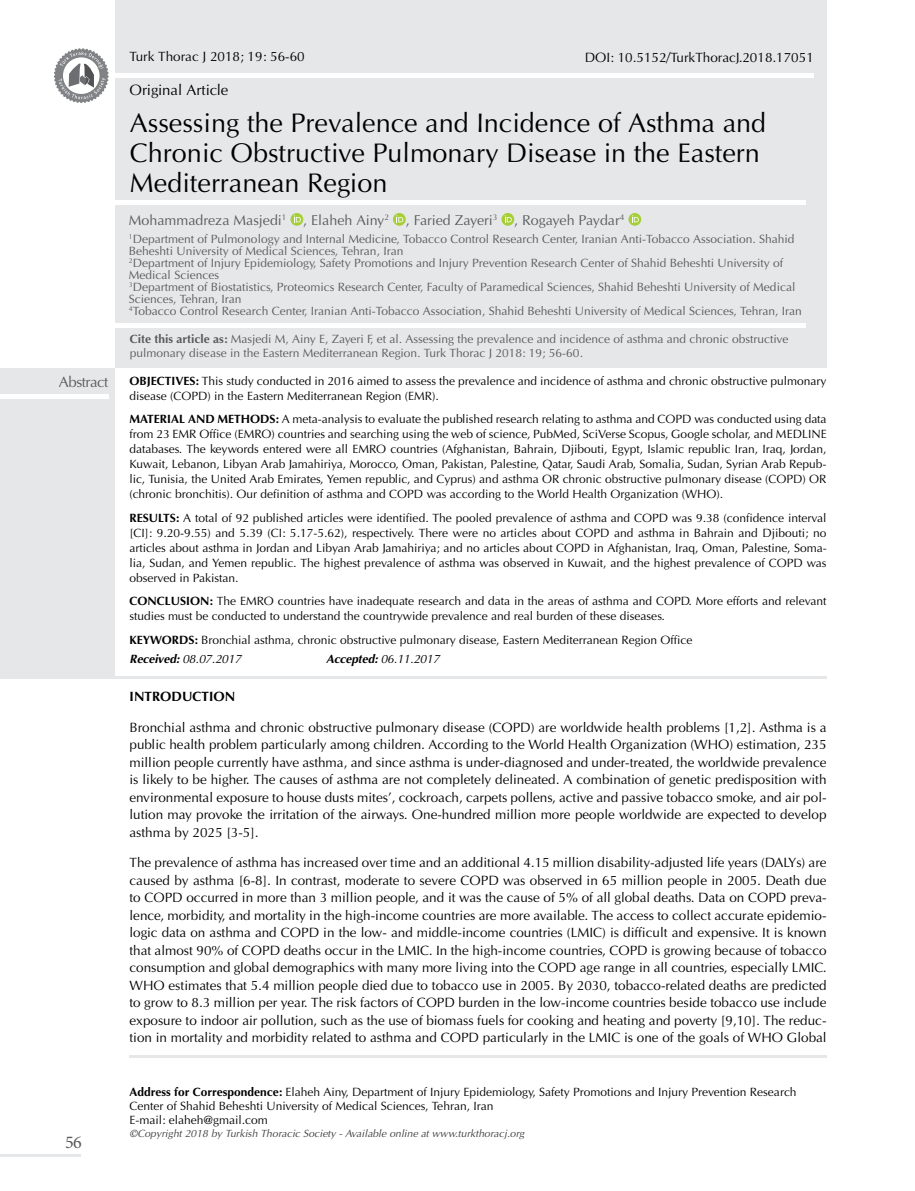
<style>
.page{position:relative;width:915px;height:1191px;background:#fff}
.page>*{position:absolute;margin:0;border:0;box-sizing:border-box;transform-origin:0 0}
.t1{font:27px/30px "Optima Normal Tr";color:#000}
.t2{font:18px "Minion Pro";color:#58595b}
.t3{font:15px "Optima Normal Tr";color:#000}
.t4{font:15px "Optima Normal Tr";letter-spacing:-.03em;color:#58595b}
.t5{font:14.25px "Optima Normal Tr";color:#58595b}
.t6{font:13.5px/17.5px "Optima Normal Tr";color:#000;text-align:justify}
.t7{font:13.5px "Optima Bold Tr";color:#000}
.t8{font:12px/15px "Optima Normal Tr";color:#000}
.t9{font:12px/12px "Optima Normal Tr";color:#58595b}
.t10{font:12px "Optima Italic Tr";letter-spacing:-.01em;color:#000}
.t11{font:10.5px "Optima Italic Tr";color:#414042}
.s1{font-family:"Optima Bold Tr"}
.s2{font-family:"Optima Tr";font-weight:700;font-style:italic}
</style>
<div class="page">
<div style="left:115px;top:0;width:711px;height:368px;background:#e6e7e8"></div>
<svg style="left:290px;top:213px;width:13px;height:13px"></svg>
<svg style="left:294px;top:215px;width:7px;height:7px"></svg>
<svg style="left:393px;top:213px;width:12px;height:13px"></svg>
<svg style="left:396px;top:215px;width:7px;height:7px"></svg>
<svg style="left:501px;top:213px;width:13px;height:13px"></svg>
<svg style="left:504px;top:215px;width:7px;height:7px"></svg>
<svg style="left:628px;top:213px;width:13px;height:13px"></svg>
<svg style="left:631px;top:215px;width:7px;height:7px"></svg>
<hr style="left:4px;top:74px;width:809px;height:4px;background:#fff">
<svg style="left:53px;top:48px;width:56px;height:55px"></svg>
<hr style="left:0;top:200px;width:805px;height:4px;background:#fff">
<hr style="left:129px;top:1055px;width:697px;height:2px;background:#e6e7e8">
<div style="left:0;top:323px;width:805px;height:5px;background:#fff"></div>
<div style="left:0;top:368px;width:115px;height:310px;background:#e6e7e8"></div>
<div style="left:0;top:394px;width:108px;height:5px;background:#fff"></div>
<hr style="left:0;top:676px;width:826px;height:2px;background:#e6e7e8">
<hr style="left:0;top:1154px;width:81px;height:2px;background:#e6e7e8">
<p class="t4" style="left:59px;top:373px;width:51px">Abstract</p>
<h2 class="t2" style="left:65px;top:1130px;width:18px">56</h2>
<p class="t6" style="left:129px;top:48px;width:177px">Turk Thorac J 2018; 19: 56-60</p>
<p class="t3" style="left:129px;top:81px;width:100px">Original Article</p>
<h1 class="t1" style="left:130px;top:108px;width:637px">Assessing the Prevalence and Incidence of Asthma and<br>Chronic Obstructive Pulmonary Disease in the Eastern<br>Mediterranean Region</h1>
<p class="t6" style="left:584px;top:49px;width:230px">DOI: 10.5152/TurkThoracJ.2018.17051</p>
<p class="t5" style="left:129px;top:211px;width:497px">Mohammadreza Masjedi<sup>1</sup> , Elaheh Ainy<sup>2</sup> , Faried Zayeri<sup>3</sup> , Rogayeh Paydar<sup>4</sup></p>
<p class="t9" style="left:129px;top:233px;width:674px"><sup>1</sup>Department of Pulmonology and Internal Medicine, Tobacco Control Research Center, Iranian Anti-Tobacco Association. Shahid Beheshti University of Medical Sciences, Tehran, Iran<br><sup>2</sup>Department of Injury Epidemiology, Safety Promotions and Injury Prevention Research Center of Shahid Beheshti University of Medical Sciences<br><sup>3</sup>Department of Biostatistics, Proteomics Research Center, Faculty of Paramedical Sciences, Shahid Beheshti University of Medical Sciences, Tehran, Iran<br><sup>4</sup>Tobacco Control Research Center, Iranian Anti-Tobacco Association, Shahid Beheshti University of Medical Sciences, Tehran, Iran</p>
<p class="t9" style="left:130px;top:332px;width:660px;line-height:14.4px"><span class="s1">Cite this article as:</span> Masjedi M, Ainy E, Zayeri F, et al. Assessing the prevalence and incidence of asthma and chronic obstructive pulmonary disease in the Eastern Mediterranean Region. Turk Thorac J 2018: 19; 56-60.</p>
<p class="t8" style="left:129px;top:373px;width:698px"><span class="s1">OBJECTIVES:</span> This study conducted in 2016 aimed to assess the prevalence and incidence of asthma and chronic obstructive pulmonary disease (COPD) in the Eastern Mediterranean Region (EMR).</p>
<p class="t8" style="left:129px;top:411px;width:698px;text-align:justify"><span class="s1">MATERIAL AND METHODS:</span> A meta-analysis to evaluate the published research relating to asthma and COPD was conducted using data from 23 EMR Office (EMRO) countries and searching using the web of science, PubMed, SciVerse Scopus, Google scholar, and MEDLINE databases. The keywords entered were all EMRO countries (Afghanistan, Bahrain, Djibouti, Egypt, Islamic republic Iran, Iraq, Jordan, Kuwait, Lebanon, Libyan Arab Jamahiriya, Morocco, Oman, Pakistan, Palestine, Qatar, Saudi Arab, Somalia, Sudan, Syrian Arab Repub&shy;lic, Tunisia, the United Arab Emirates, Yemen republic, and Cyprus) and asthma OR chronic obstructive pulmonary disease (COPD) OR (chronic bronchitis). Our definition of asthma and COPD was according to the World Health Organization (WHO).</p>
<p class="t8" style="left:129px;top:510px;width:698px;text-align:justify"><span class="s1">RESULTS:</span> A total of 92 published articles were identified. The pooled prevalence of asthma and COPD was 9.38 (confidence interval [CI]: 9.20-9.55) and 5.39 (CI: 5.17-5.62), respectively. There were no articles about COPD and asthma in Bahrain and Djibouti; no articles about asthma in Jordan and Libyan Arab Jamahiriya; and no articles about COPD in Afghanistan, Iraq, Oman, Palestine, Soma&shy;lia, Sudan, and Yemen republic. The highest prevalence of asthma was observed in Kuwait, and the highest prevalence of COPD was observed in Pakistan.</p>
<p class="t8" style="left:129px;top:593px;width:698px"><span class="s1">CONCLUSION:</span> The EMRO countries have inadequate research and data in the areas of asthma and COPD. More efforts and relevant studies must be conducted to understand the countrywide prevalence and real burden of these diseases.</p>
<p class="t8" style="left:129px;top:632px;width:564px"><span class="s1">KEYWORDS:</span> Bronchial asthma, chronic obstructive pulmonary disease, Eastern Mediterranean Region Office</p>
<p class="t10" style="left:129px;top:651px;width:113px"><span class="s2">Received:</span> 08.07.2017</p>
<p class="t10" style="left:326px;top:651px;width:115px"><span class="s2">Accepted:</span> 06.11.2017</p>
<p class="t7" style="left:129px;top:688px;width:107px">INTRODUCTION</p>
<p class="t6" style="left:129px;top:718px;width:698px">Bronchial asthma and chronic obstructive pulmonary disease (COPD) are worldwide health problems [1,2]. Asthma is a public health problem particularly among children. According to the World Health Organization (WHO) estimation, 235 million people currently have asthma, and since asthma is under-diagnosed and under-treated, the worldwide prevalence is likely to be higher. The causes of asthma are not completely delineated. A combination of genetic predisposition with environmental exposure to house dusts mites’, cockroach, carpets pollens, active and passive tobacco smoke, and air pol&shy;lution may provoke the irritation of the airways. One-hundred million more people worldwide are expected to develop asthma by 2025 [3-5].</p>
<p class="t6" style="left:129px;top:853px;width:698px">The prevalence of asthma has increased over time and an additional 4.15 million disability-adjusted life years (DALYs) are caused by asthma [6-8]. In contrast, moderate to severe COPD was observed in 65 million people in 2005. Death due to COPD occurred in more than 3 million people, and it was the cause of 5% of all global deaths. Data on COPD preva&shy;lence, morbidity, and mortality in the high-income countries are more available. The access to collect accurate epidemio&shy;logic data on asthma and COPD in the low- and middle-income countries (LMIC) is difficult and expensive. It is known that almost 90% of COPD deaths occur in the LMIC. In the high-income countries, COPD is growing because of tobacco consumption and global demographics with many more living into the COPD age range in all countries, especially LMIC.<br>WHO estimates that 5.4 million people died due to tobacco use in 2005. By 2030, tobacco-related deaths are predicted to grow to 8.3 million per year. The risk factors of COPD burden in the low-income countries beside tobacco use include exposure to indoor air pollution, such as the use of biomass fuels for cooking and heating and poverty [9,10]. The reduc&shy;tion in mortality and morbidity related to asthma and COPD particularly in the LMIC is one of the goals of WHO Global</p>
<p class="t8" style="left:129px;top:1084px;width:668px;line-height:14.4px"><span class="s1">Address for Correspondence:</span> Elaheh Ainy, Department of Injury Epidemiology, Safety Promotions and Injury Prevention Research<br>Center of Shahid Beheshti University of Medical Sciences, Tehran, Iran<br>E-mail: elaheh@gmail.com</p>
<p class="t11" style="left:129px;top:1127px;width:396px">©Copyright 2018 by Turkish Thoracic Society - Available online at www.turkthoracj.org</p>
</div>
